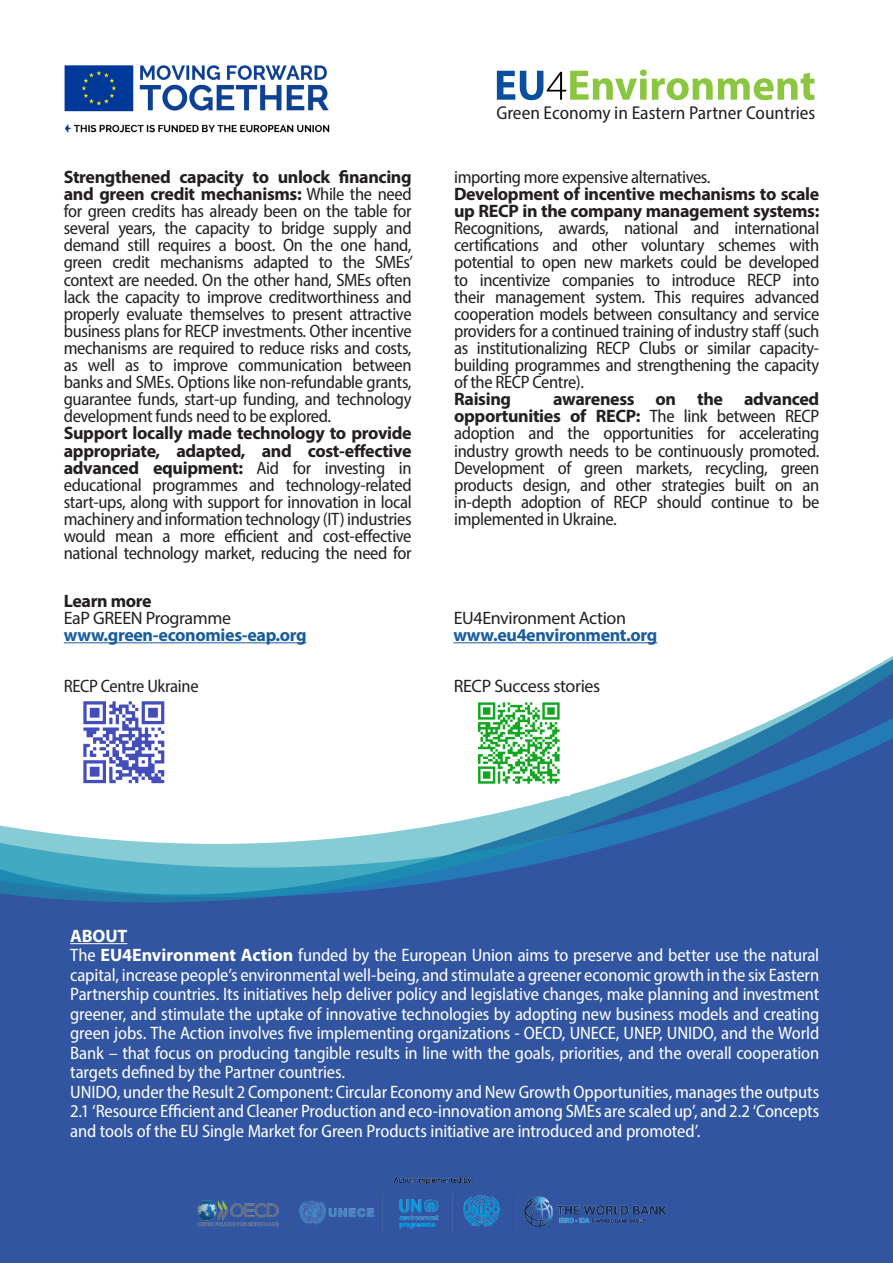
<style>
.page{position:relative;width:893px;height:1263px;background:#fff}
.page>*{position:absolute;margin:0;border:0;box-sizing:border-box;transform-origin:0 0}
.t1{font:semi-condensed 18.6px "Myriad Pro";color:#231f20}
.t2{font:semi-condensed 18px/17.1px "Myriad Pro";letter-spacing:-.02em;color:#231f20;text-align:justify}
.Box02_Text{font:semi-condensed 18px/19.5px "Myriad Pro";letter-spacing:-.005em;color:#fff;text-align:justify}
.t3{font:18px "Myriad Pro";letter-spacing:-.02em;color:#231f20}
.t4{font:700 18px "Myriad Pro";letter-spacing:-.02em;color:#175d9e}
.t5{font:700 18px "Myriad Pro";letter-spacing:-.02em;color:#231f20}
.Box02_Text-2{font:700 18px "Myriad Pro";letter-spacing:-.005em;color:#fff}
.s1{font-weight:700;font-stretch:normal}
</style>
<div class="page">
<div style="left:0;top:642px;width:893px;height:621px;background:#3155a0"></div>
<img style="left:198px;top:1178px;width:468px;height:60px">
<hr style="left:70px;top:943px;width:57px;height:1px;background:#fff">
<hr style="left:64px;top:642px;width:242px;height:1px;background:#175d9e">
<hr style="left:453px;top:642px;width:204px;height:1px;background:#175d9e">
<svg style="left:0;top:651px;width:893px;height:253px"></svg>
<svg style="left:497px;top:70px;width:317px;height:30px"></svg>
<img style="left:64px;top:65px;width:266px;height:68px">
<img style="left:466px;top:697px;width:104px;height:98px">
<img style="left:70px;top:700px;width:107px;height:96px">
<p class="t2" style="left:64px;top:168px;width:351px"><span class="s1">Strengthened capacity to unlock financing and green credit mechanisms:</span> While the need for green credits has already been on the table for several years, the capacity to bridge supply and demand still requires a boost. On the one hand, green credit mechanisms adapted to the SMEs’ context are needed. On the other hand, SMEs often lack the capacity to improve creditworthiness and properly evaluate themselves to present attractive business plans for RECP investments. Other incentive mechanisms are required to reduce risks and costs, as well as to improve communication between banks and SMEs. Options like non-refundable grants, guarantee funds, start-up funding, and technology development funds need to be explored.</p>
<p class="t2" style="left:64px;top:425px;width:349px"><span class="s1">Support locally made technology to provide appropriate, adapted, and cost-effective advanced equipment:</span> Aid for investing in educational programmes and technology-related start-ups, along with support for innovation in local machinery and information technology (IT) industries would mean a more efficient and cost-effective national technology market, reducing the need for</p>
<p class="t1" style="left:496px;top:102px;width:320px">Green Economy in Eastern Partner Countries</p>
<p class="t2" style="left:454px;top:168px;width:258px">importing more expensive alternatives.</p>
<p class="t2" style="left:454px;top:185px;width:367px"><span class="s1">Development of incentive mechanisms to scale up RECP in the company management systems:<br></span>Recognitions, awards, national and international certifications and other voluntary schemes with potential to open new markets could be developed to incentivize companies to introduce RECP into their management system. This requires advanced cooperation models between consultancy and service providers for a continued training of industry staff (such as institutionalizing RECP Clubs or similar capacity&shy;building programmes and strengthening the capacity of the RECP Centre).</p>
<p class="t5" style="left:454px;top:387px;width:58px">Raising</p>
<p class="t2" style="left:454px;top:390px;width:367px;text-indent:99px"><span class="s1">awareness on the advanced opportunities of RECP:</span> The link between RECP adoption and the opportunities for accelerating industry growth needs to be continuously promoted.<br>Development of green markets, recycling, green products design, and other strategies built on an in-depth adoption of RECP should continue to be implemented in Ukraine.</p>
<p class="t5" style="left:64px;top:589px;width:89px">Learn more</p>
<p class="t3" style="left:64px;top:607px;width:169px">EaP GREEN Programme</p>
<p class="t3" style="left:454px;top:607px;width:174px">EU4Environment Action</p>
<p class="t4" style="left:64px;top:623px;width:244px">www.green-economies-eap.org</p>
<p class="t4" style="left:453px;top:623px;width:205px">www.eu4environment.org</p>
<p class="t2" style="left:64px;top:677px;width:136px">RECP Centre Ukraine</p>
<p class="t3" style="left:454px;top:675px;width:148px">RECP Success stories</p>
<p class="Box02_Text-2" style="left:70px;top:924px;width:59px">ABOUT</p>
<p class="Box02_Text" style="left:70px;top:945px;width:751px">The <span class="s1">EU4Environment Action</span> funded by the European Union aims to preserve and better use the natural capital, increase people’s environmental well-being, and stimulate a greener economic growth in the six Eastern Partnership countries. Its initiatives help deliver policy and legislative changes, make planning and investment greener, and stimulate the uptake of innovative technologies by adopting new business models and creating green jobs. The Action involves five implementing organizations - OECD, UNECE, UNEP, UNIDO, and the World Bank – that focus on producing tangible results in line with the goals, priorities, and the overall cooperation targets defined by the Partner countries.</p>
<p class="Box02_Text" style="left:70px;top:1082px;width:751px">UNIDO, under the Result 2 Component: Circular Economy and New Growth Opportunities, manages the outputs 2.1 ‘Resource Efficient and Cleaner Production and eco-innovation among SMEs are scaled up’, and 2.2 ‘Concepts and tools of the EU Single Market for Green Products initiative are introduced and promoted’.</p>
</div>
